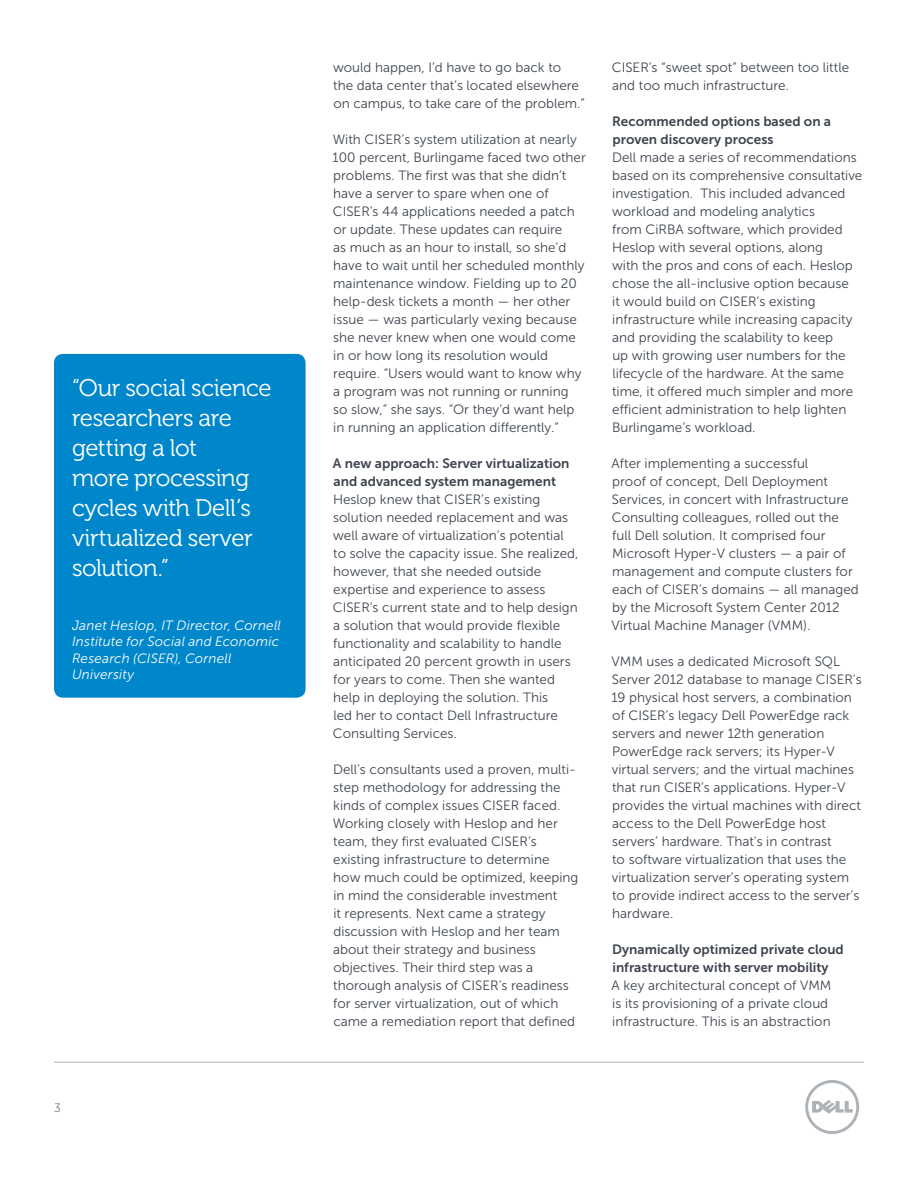
<style>
.page{position:relative;width:918px;height:1188px;background:#fff}
.page>*{position:absolute;margin:0;border:0;box-sizing:border-box;transform-origin:0 0}
.t1{font:24px/30px "Museo For Dell 300";letter-spacing:-.02em;color:#fff}
.t2{font:13.5px/18px "Museo Sans For Dell 300";color:#3e444f}
.t3{font:13.5px/18px "Museo Sans For Dell 700";color:#3e444f}
.t4{font:italic 13.5px/16.5px "Museo Sans For Dell 300";letter-spacing:.015em;color:#fff}
.t5{font:12px "Museo Sans For Dell 100";color:#3e444f}
</style>
<div class="page">
<hr style="left:54px;top:1062px;width:810px;height:1px;background:#aeb3b8">
<svg style="left:805px;top:1080px;width:54px;height:54px"></svg>
<div style="left:54px;top:354px;width:252px;height:344px;background:#0087cb;border-radius:9px"></div>
<h1 class="t1" style="left:72px;top:373px;width:201px">“Our social science researchers are getting a lot<br>more processing cycles with Dell’s virtualized server solution.”</h1>
<p class="t4" style="left:72px;top:617px;width:210px">Janet Heslop, IT Director, Cornell<br>Institute for Social and Economic<br>Research (CISER), Cornell<br>University</p>
<p class="t5" style="left:54px;top:1101px;width:8px">3</p>
<p class="t2" style="left:333px;top:58px;width:253px">would happen, I’d have to go back to<br>the data center that’s located elsewhere on campus, to take care of the problem.”</p>
<p class="t2" style="left:332px;top:130px;width:255px">With CISER’s system utilization at nearly 100 percent, Burlingame faced two other problems. The first was that she didn’t have a server to spare when one of CISER’s 44 applications needed a patch or update. These updates can require<br>as much as an hour to install, so she’d have to wait until her scheduled monthly maintenance window. Fielding up to 20 help-desk tickets a month — her other issue — was particularly vexing because she never knew when one would come in or how long its resolution would require. “Users would want to know why a program was not running or running<br>so slow,” she says. “Or they’d want help in running an application differently.”</p>
<p class="t3" style="left:333px;top:454px;width:238px">A new approach: Server virtualization and advanced system management</p>
<p class="t2" style="left:333px;top:490px;width:247px">Heslop knew that CISER’s existing solution needed replacement and was well aware of virtualization’s potential to solve the capacity issue. She realized, however, that she needed outside expertise and experience to assess CISER’s current state and to help design a solution that would provide flexible functionality and scalability to handle anticipated 20 percent growth in users for years to come. Then she wanted help in deploying the solution. This<br>led her to contact Dell Infrastructure Consulting Services.</p>
<p class="t2" style="left:333px;top:760px;width:247px">Dell’s consultants used a proven, multi&shy;step methodology for addressing the kinds of complex issues CISER faced.<br>Working closely with Heslop and her team, they first evaluated CISER’s existing infrastructure to determine how much could be optimized, keeping in mind the considerable investment<br>it represents. Next came a strategy discussion with Heslop and her team about their strategy and business objectives. Their third step was a thorough analysis of CISER’s readiness for server virtualization, out of which came a remediation report that defined</p>
<p class="t2" style="left:612px;top:58px;width:239px">CISER’s “sweet spot” between too little and too much infrastructure.</p>
<p class="t3" style="left:612px;top:112px;width:220px">Recommended options based on a proven discovery process</p>
<p class="t2" style="left:612px;top:148px;width:252px">Dell made a series of recommendations based on its comprehensive consultative investigation. This included advanced workload and modeling analytics<br>from CiRBA software, which provided Heslop with several options, along<br>with the pros and cons of each. Heslop chose the all-inclusive option because<br>it would build on CISER’s existing infrastructure while increasing capacity and providing the scalability to keep<br>up with growing user numbers for the lifecycle of the hardware. At the same time, it offered much simpler and more efficient administration to help lighten Burlingame’s workload.</p>
<p class="t2" style="left:612px;top:454px;width:249px">After implementing a successful<br>proof of concept, Dell Deployment Services, in concert with Infrastructure Consulting colleagues, rolled out the full Dell solution. It comprised four Microsoft Hyper-V clusters — a pair of management and compute clusters for each of CISER’s domains — all managed by the Microsoft System Center 2012<br>Virtual Machine Manager (VMM).</p>
<p class="t2" style="left:611px;top:652px;width:252px">VMM uses a dedicated Microsoft SQL Server 2012 database to manage CISER’s 19 physical host servers, a combination of CISER’s legacy Dell PowerEdge rack servers and newer 12th generation PowerEdge rack servers; its Hyper-V virtual servers; and the virtual machines that run CISER’s applications. Hyper-V provides the virtual machines with direct access to the Dell PowerEdge host servers’ hardware. That’s in contrast<br>to software virtualization that uses the virtualization server’s operating system to provide indirect access to the server’s hardware.</p>
<p class="t3" style="left:612px;top:940px;width:233px">Dynamically optimized private cloud infrastructure with server mobility</p>
<p class="t2" style="left:612px;top:976px;width:221px">A key architectural concept of VMM is its provisioning of a private cloud infrastructure. This is an abstraction</p>
</div>
